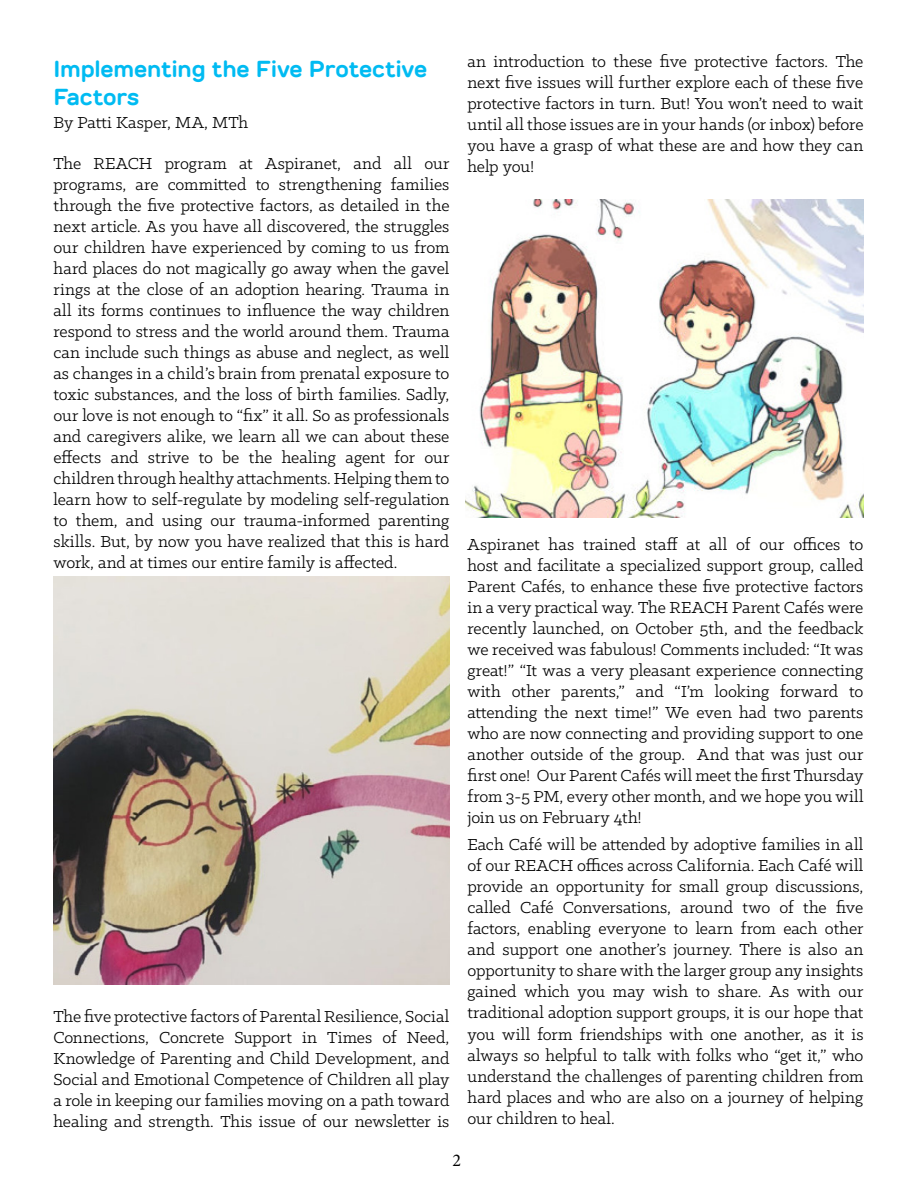
<style>
.page{position:relative;width:918px;height:1188px;background:#fff}
.page>*{position:absolute;margin:0;border:0;box-sizing:border-box;transform-origin:0 0}
.t1{font:700 23.25px/27.8px "TT Rounds";letter-spacing:-.005em;color:#00bbf2}
.t2{font:18px/21px "Klinic Slab";letter-spacing:-.005em;color:#000;text-align:justify}
.t3{font:18px "Minion Pro";color:#000}
</style>
<div class="page">
<img style="left:53px;top:577px;width:396px;height:407px">
<img style="left:466px;top:199px;width:398px;height:318px">
<p class="t1" style="left:53px;top:55px;width:375px">Implementing the Five Protective<br>Factors</p>
<p class="t2" style="left:53px;top:111px;width:196px">By Patti Kasper, MA, MTh</p>
<p class="t2" style="left:53px;top:152px;width:398px">The REACH program at Aspiranet, and all our programs, are committed to strengthening families through the five protective factors, as detailed in the next article. As you have all discovered, the struggles our children have experienced by coming to us from hard places do not magically go away when the gavel rings at the close of an adoption hearing. Trauma in all its forms continues to influence the way children respond to stress and the world around them. Trauma can include such things as abuse and neglect, as well as changes in a child’s brain from prenatal exposure to toxic substances, and the loss of birth families. Sadly, our love is not enough to “fix” it all. So as professionals and caregivers alike, we learn all we can about these effects and strive to be the healing agent for our children through healthy attachments. Helping them to learn how to self-regulate by modeling self-regulation to them, and using our trauma-informed parenting skills. But, by now you have realized that this is hard work, and at times our entire family is affected.</p>
<p class="t2" style="left:53px;top:1006px;width:398px">The five protective factors of Parental Resilience, Social Connections, Concrete Support in Times of Need, Knowledge of Parenting and Child Development, and Social and Emotional Competence of Children all play a role in keeping our families moving on a path toward healing and strength. This issue of our newsletter is</p>
<p class="t2" style="left:467px;top:50px;width:398px">an introduction to these five protective factors. The next five issues will further explore each of these five protective factors in turn. But! You won’t need to wait until all those issues are in your hands (or inbox) before you have a grasp of what these are and how they can help you!</p>
<p class="t2" style="left:467px;top:533px;width:398px">Aspiranet has trained staff at all of our offices to host and facilitate a specialized support group, called Parent Cafés, to enhance these five protective factors in a very practical way. The REACH Parent Cafés were recently launched, on October 5th, and the feedback we received was fabulous! Comments included: “It was great!” “It was a very pleasant experience connecting with other parents,” and “I’m looking forward to attending the next time!” We even had two parents who are now connecting and providing support to one another outside of the group. And that was just our first one! Our Parent Cafés will meet the first Thursday from 3-5 PM, every other month, and we hope you will join us on February 4th!</p>
<p class="t2" style="left:467px;top:834px;width:398px">Each Café will be attended by adoptive families in all of our REACH offices across California. Each Café will provide an opportunity for small group discussions, called Café Conversations, around two of the five factors, enabling everyone to learn from each other and support one another’s journey. There is also an opportunity to share with the larger group any insights gained which you may wish to share. As with our traditional adoption support groups, it is our hope that you will form friendships with one another, as it is always so helpful to talk with folks who “get it,” who understand the challenges of parenting children from hard places and who are also on a journey of helping our children to heal.</p>
<p class="t3" style="left:452px;top:1148px;width:10px">2</p>
</div>
